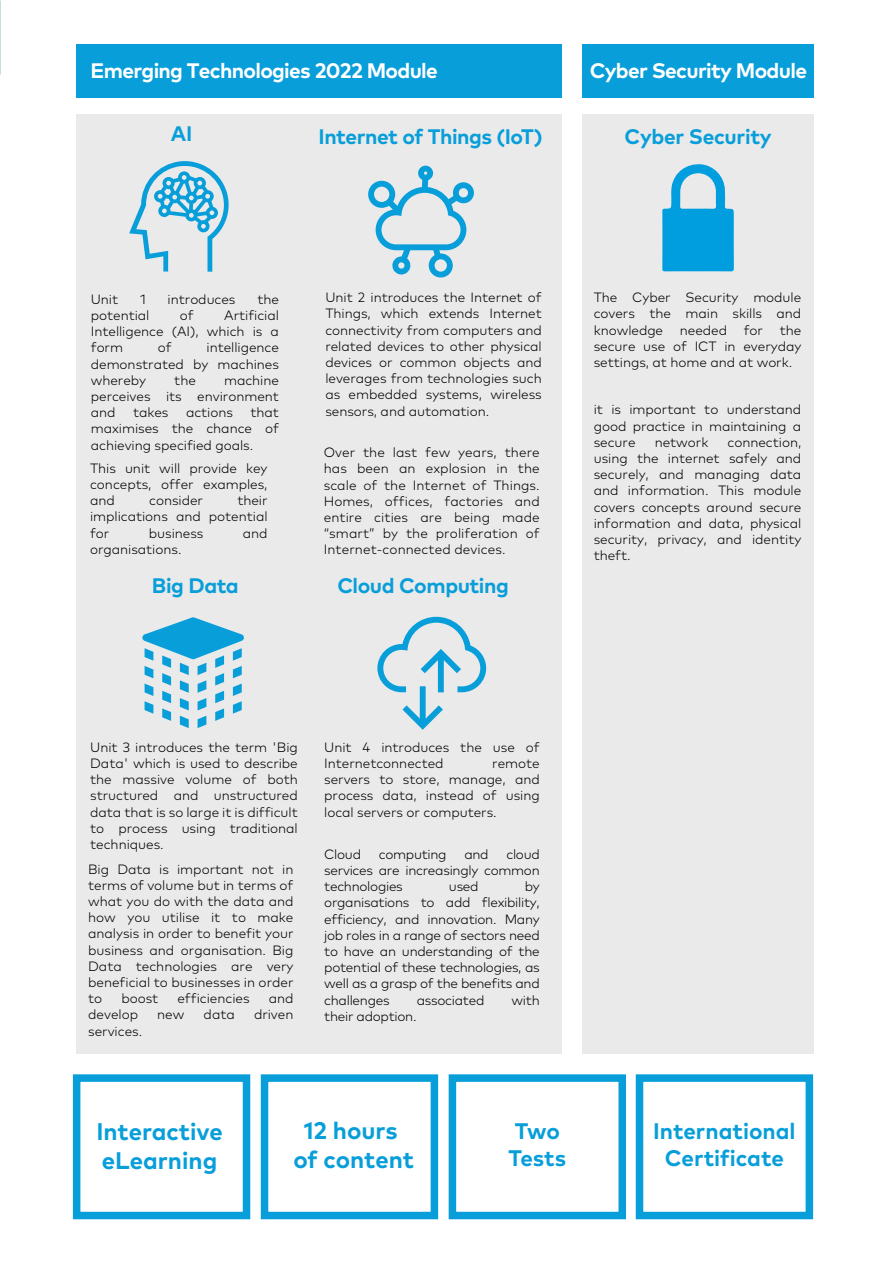
<style>
.page{position:relative;width:893px;height:1263px;background:#fff}
.page>*{position:absolute;margin:0;border:0;box-sizing:border-box;transform-origin:0 0}
.t1{font:700 24px/28.8px "Mark Pro";color:#079eda}
.t2{font:700 22.5px/27px "Mark Pro";color:#079eda}
.t3{font:700 21px "Mark Pro";letter-spacing:-.02em;color:#079eda}
.t4{font:700 21px "Mark Pro";letter-spacing:-.035em;color:#fff}
.t5{font:300 13.5px/16.2px "Mark Pro";letter-spacing:-.005em;color:#000;text-align:justify}
</style>
<div class="page">
<div style="left:582px;top:115px;width:232px;height:939px;background:#eaeaea"></div>
<div style="left:76px;top:115px;width:485px;height:939px;background:#eaeaea"></div>
<div style="left:76px;top:44px;width:485px;height:53px;background:#079eda"></div>
<div style="left:582px;top:44px;width:232px;height:53px;background:#079eda"></div>
<svg style="left:377px;top:617px;width:109px;height:113px"></svg>
<svg style="left:368px;top:166px;width:106px;height:111px"></svg>
<svg style="left:142px;top:617px;width:102px;height:111px"></svg>
<svg style="left:129px;top:161px;width:100px;height:111px"></svg>
<svg style="left:662px;top:164px;width:72px;height:107px"></svg>
<div style="left:636px;top:1074px;width:177px;height:145px;border:8px solid #079eda"></div>
<div style="left:449px;top:1074px;width:177px;height:145px;border:8px solid #079eda"></div>
<div style="left:261px;top:1074px;width:177px;height:145px;border:8px solid #079eda"></div>
<div style="left:73px;top:1074px;width:177px;height:145px;border:8px solid #079eda"></div>
<h3 class="t4" style="left:91px;top:54px;width:349px">Emerging Technologies 2022 Module</h3>
<h3 class="t4" style="left:590px;top:54px;width:219px">Cyber Security Module</h3>
<h3 class="t3" style="left:171px;top:118px;width:23px">AI</h3>
<h3 class="t3" style="left:319px;top:120px;width:226px">Internet of Things (IoT)</h3>
<h3 class="t3" style="left:624px;top:120px;width:149px">Cyber Security</h3>
<p class="t5" style="left:91px;top:290px;width:29px">Unit</p>
<p class="t5" style="left:140px;top:290px;width:7px">1</p>
<p class="t5" style="left:168px;top:290px;width:69px">introduces</p>
<p class="t5" style="left:257px;top:290px;width:23px">the</p>
<p class="t5" style="left:91px;top:306px;width:60px">potential</p>
<p class="t5" style="left:180px;top:306px;width:15px">of</p>
<p class="t5" style="left:91px;top:306px;width:190px;text-indent:133px">Artificial Intelligence (AI), which is a form</p>
<p class="t5" style="left:158px;top:338px;width:15px">of</p>
<p class="t5" style="left:91px;top:338px;width:190px;text-indent:116px">intelligence demonstrated by machines whereby</p>
<p class="t5" style="left:91px;top:371px;width:190px;text-indent:133px">machine perceives its environment and</p>
<p class="t5" style="left:174px;top:371px;width:23px">the</p>
<p class="t5" style="left:91px;top:403px;width:190px;text-indent:160px">that maximises the chance of achieving specified goals.</p>
<p class="t5" style="left:90px;top:459px;width:179px">This unit will provide key concepts, offer examples, and</p>
<p class="t5" style="left:133px;top:403px;width:37px">takes</p>
<p class="t5" style="left:186px;top:403px;width:48px">actions</p>
<p class="t5" style="left:90px;top:491px;width:179px;text-indent:147px">their implications and potential for</p>
<p class="t5" style="left:149px;top:491px;width:55px">consider</p>
<p class="t5" style="left:149px;top:524px;width:56px">business</p>
<p class="t5" style="left:243px;top:524px;width:26px">and</p>
<p class="t5" style="left:90px;top:540px;width:93px">organisations.</p>
<h3 class="t3" style="left:152px;top:569px;width:88px">Big Data</h3>
<p class="t5" style="left:325px;top:288px;width:218px">Unit 2 introduces the Internet of Things, which extends Internet connectivity from computers and related devices to other physical devices or common objects and leverages from technologies such as embedded systems, wireless sensors, and automation.</p>
<p class="t5" style="left:324px;top:443px;width:218px">Over the last few years, there has been an explosion in the scale of the Internet of Things.<br>Homes, offices, factories and entire cities are being made “smart” by the proliferation of Internet-connected devices.</p>
<h3 class="t3" style="left:337px;top:569px;width:173px">Cloud Computing</h3>
<p class="t5" style="left:594px;top:288px;width:209px">The Cyber Security module covers the main skills and knowledge needed for the secure use of ICT in everyday settings, at home and at work.</p>
<p class="t5" style="left:594px;top:400px;width:209px">it is important to understand good practice in maintaining a secure</p>
<p class="t5" style="left:655px;top:433px;width:55px">network</p>
<p class="t5" style="left:594px;top:433px;width:209px;text-indent:134px">connection, using the internet safely and securely, and managing data and information. This module covers concepts around secure information and data, physical security, privacy, and identity theft.</p>
<p class="t5" style="left:90px;top:738px;width:209px">Unit 3 introduces the term 'Big Data' which is used to describe the massive volume of both structured and unstructured data that is so large it is difficult to process using traditional techniques.</p>
<p class="t5" style="left:88px;top:859px;width:207px">Big Data is important not in terms of volume but in terms of what you do with the data and how you utilise it to make analysis in order to benefit your business and organisation. Big Data technologies are very beneficial to businesses in order to</p>
<p class="t5" style="left:121px;top:989px;width:39px">boost</p>
<p class="t5" style="left:177px;top:989px;width:74px">efficiencies</p>
<p class="t5" style="left:269px;top:989px;width:26px">and</p>
<p class="t5" style="left:88px;top:1005px;width:51px">develop</p>
<p class="t5" style="left:157px;top:1005px;width:29px">new</p>
<p class="t5" style="left:204px;top:1005px;width:33px">data</p>
<p class="t5" style="left:254px;top:1005px;width:41px">driven</p>
<p class="t5" style="left:88px;top:1021px;width:56px">services.</p>
<p class="t5" style="left:324px;top:738px;width:217px">Unit 4 introduces the use of<br>Internetconnected</p>
<p class="t5" style="left:324px;top:754px;width:217px;text-indent:168px">remote servers to store, manage, and process data, instead of using local servers or computers.</p>
<p class="t5" style="left:324px;top:845px;width:38px">Cloud</p>
<p class="t5" style="left:379px;top:845px;width:69px">computing</p>
<p class="t5" style="left:464px;top:845px;width:26px">and</p>
<p class="t5" style="left:324px;top:845px;width:217px;text-indent:182px">cloud services are increasingly common technologies</p>
<p class="t5" style="left:324px;top:877px;width:217px;text-indent:201px">by organisations to add flexibility, efficiency, and innovation. Many job roles in a range of sectors need to have an understanding of the potential of these technologies, as well as a grasp of the benefits and challenges</p>
<p class="t5" style="left:449px;top:877px;width:31px">used</p>
<p class="t5" style="left:417px;top:991px;width:69px">associated</p>
<p class="t5" style="left:512px;top:991px;width:30px">with</p>
<p class="t5" style="left:324px;top:1007px;width:94px">their adoption.</p>
<h1 class="t1" style="left:96px;top:1115px;width:128px">Interactive eLearning</h1>
<h1 class="t1" style="left:293px;top:1114px;width:122px;text-align:center">12 hours of content</h1>
<h2 class="t2" style="left:509px;top:1116px;width:59px">Two<br>Tests</h2>
<h2 class="t2" style="left:653px;top:1116px;width:144px;text-align:center">International<br>Certificate</h2>
</div>
